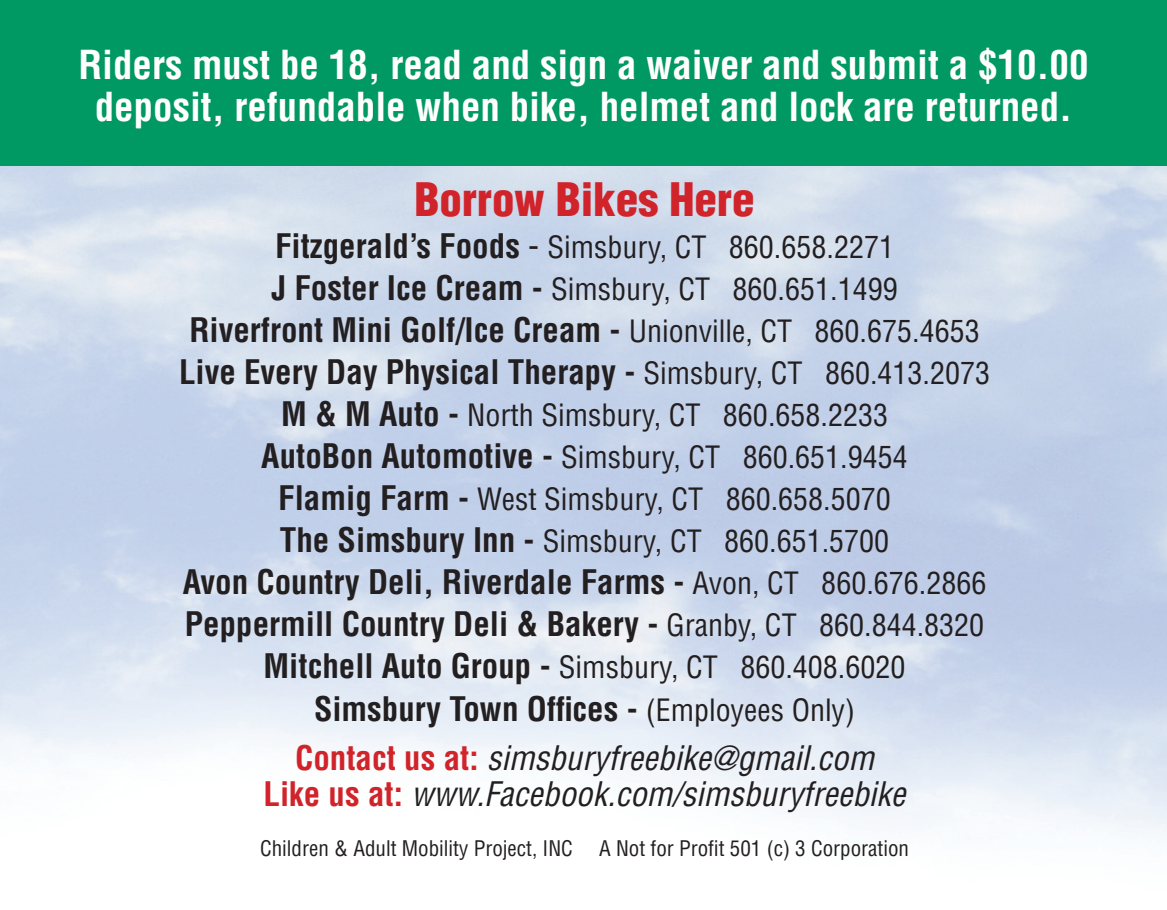
<style>
.page{position:relative;width:1167px;height:910px;background:#fff}
.page>*{position:absolute;margin:0;border:0;box-sizing:border-box;transform-origin:0 0}
.t1{font:900 condensed 45px "Helvetica";color:#d1232a}
.t2{font:700 condensed 39px/42px "Helvetica";color:#fff;text-align:center}
.t3{font:700 condensed 33px/42px "Helvetica";color:#231f20;text-align:center}
.t4{font:italic condensed 33px/49.5px "Helvetica";color:#231f20;text-align:center}
.t5{font:condensed 30px/42px "Helvetica";color:#231f20}
.t6{font:condensed 21px "Helvetica";color:#231f20}
.s1{font-weight:700;font-size:33px}
.s2{font-size:33px}
.s3{font-weight:400;font-size:30px}
.s4{font-weight:700;font-style:normal}
.s5{font-style:normal;font-size:30px}
.s6{font-weight:700;font-style:normal;color:#d1232a}
</style>
<div class="page">
<img style="left:0;top:165px;width:1166px;height:671px">
<div style="left:0;top:0;width:1166px;height:165px;background:#009863"></div>
<h2 class="t2" style="left:78px;top:44px;width:1011px">Riders must be 18, read and sign a waiver and submit a $10.00 deposit, refundable when bike, helmet and lock are returned.</h2>
<h1 class="t1" style="left:414px;top:171px;width:342px">Borrow Bikes Here</h1>
<p class="t5" style="left:271px;top:226px;width:627px"><span class="s1">Fitzgerald’s Foods</span> <span class="s2">-</span> Simsbury, CT 860.658.2271<br><span class="s1">J Foster Ice Cream -</span> Simsbury, CT 860.651.1499</p>
<p class="t3" style="left:179px;top:309px;width:812px">Riverfront Mini Golf/Ice Cream - <span class="s3">Unionville, CT 860.675.4653<br></span>Live Every Day Physical Therapy - <span class="s3">Simsbury, CT 860.413.2073</span></p>
<p class="t5" style="left:261px;top:394px;width:648px;text-align:center"><span class="s1">M &amp; M Auto -</span> North Simsbury, CT 860.658.2233<br><span class="s1">AutoBon Automotive -</span> Simsbury, CT 860.651.9454<br><span class="s1">Flamig Farm -</span> West Simsbury, CT 860.658.5070<br><span class="s1">The Simsbury Inn -</span> Simsbury, CT 860.651.5700</p>
<p class="t3" style="left:183px;top:561px;width:805px;text-align:left">Avon Country Deli, Riverdale Farms - <span class="s3">Avon, CT 860.676.2866<br></span>Peppermill Country Deli &amp; Bakery - <span class="s3">Granby, CT 860.844.8320</span></p>
<p class="t5" style="left:264px;top:646px;width:643px"><span class="s1">Mitchell Auto Group -</span> Simsbury, CT 860.408.6020</p>
<p class="t4" style="left:295px;top:683px;width:580px"><span class="s4">Simsbury Town Offices -</span> <span class="s5">(Employees Only)<br></span><span class="s6">Contact us at:</span> simsburyfreebike@gmail.com</p>
<p class="t4" style="left:263px;top:769px;width:643px"><span class="s6">Like us at:</span> www.Facebook.com/simsburyfreebike</p>
<p class="t6" style="left:260px;top:834px;width:314px">Children &amp; Adult Mobility Project, INC</p>
<p class="t6" style="left:599px;top:834px;width:311px">A Not for Profit 501 (c) 3 Corporation</p>
</div>
